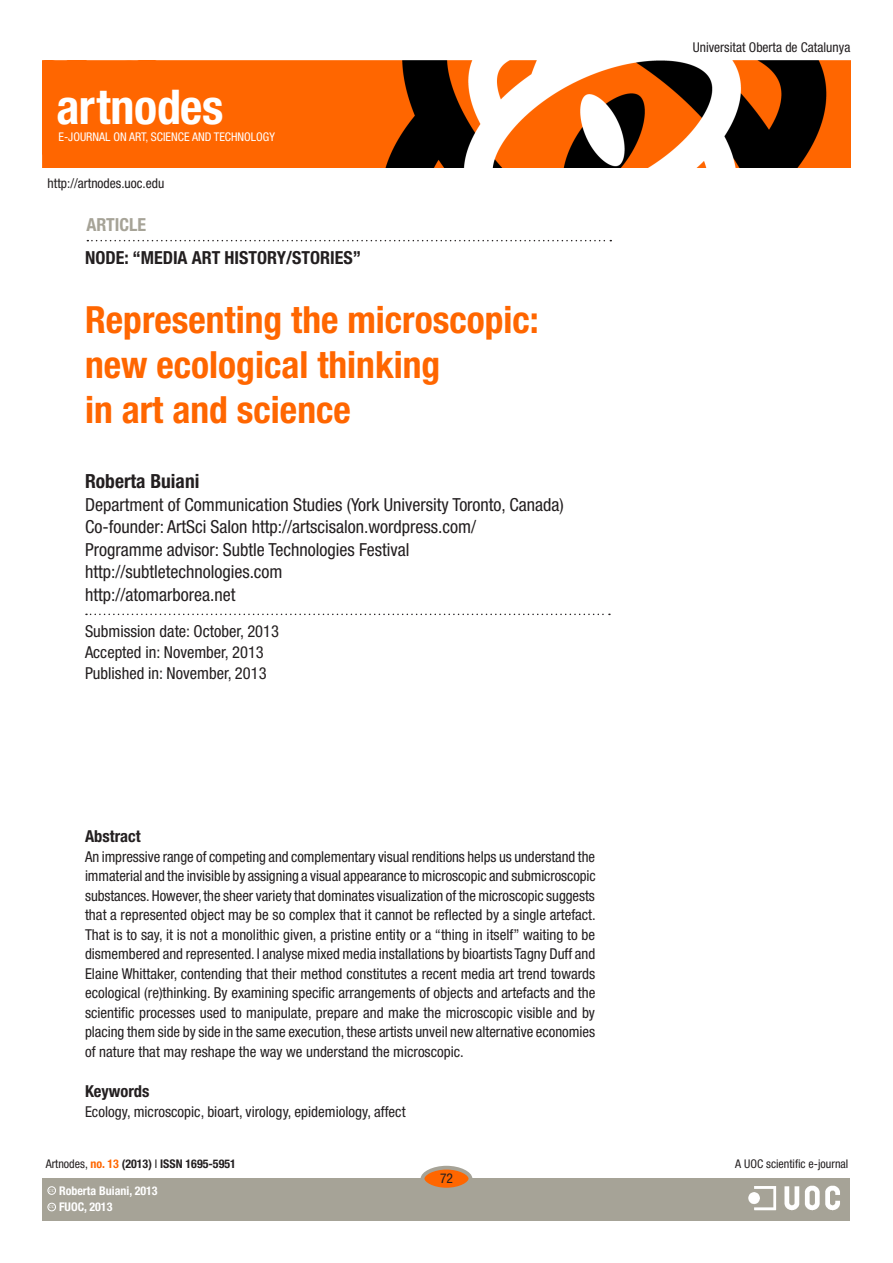
<style>
.page{position:relative;width:893px;height:1263px;background:#fff}
.page>*{position:absolute;margin:0;border:0;box-sizing:border-box;transform-origin:0 0}
.t1{font:700 condensed 48px "Helvetica Neue LT Std";letter-spacing:-.005em;color:#fff}
.t2{font:700 condensed 37.5px/45px "Helvetica Neue LT Std";color:#f60}
.t3{font:700 condensed 19.5px "Helvetica Neue LT Std";color:#231f20}
.t4{font:condensed 18px/22.5px "Helvetica Neue LT Std";color:#231f20}
.t5{font:700 condensed 18px "Helvetica Neue LT Std";color:#231f20}
.t6{font:700 condensed 18px "Helvetica Neue LT Std";color:#a6a397}
.t7{font:condensed 16.5px "Helvetica Neue LT Std";color:#231f20}
.t8{font:700 condensed 16.5px "Helvetica Neue LT Std";color:#231f20}
.text_general_primerp{font:condensed 15px/19.5px "Helvetica Neue LT Std";color:#231f20;text-align:justify}
.t9{font:condensed 13.5px "Helvetica Neue LT Std";color:#231f20}
.t10{font:700 condensed 12px "Helvetica Neue LT Std";color:#fff}
.t11{font:condensed 12px "Helvetica Neue LT Std";color:#fff}
.t12{font:700 condensed 12px "Helvetica Neue LT Std";color:#231f20}
.t13{font:condensed 12px "Helvetica Neue LT Std";color:#231f20}
.t14{font:600 3.9px "Adobe Caslon Pro";color:#fff}
.s1{font-weight:400}
.s2{color:#f60}
</style>
<div class="page">
<div style="left:43px;top:1178px;width:807px;height:42px;background:#a6a397"></div>
<div style="left:422px;top:1168px;width:48px;height:21px;background:#f60;border-radius:50%"></div>
<div style="left:421px;top:1166px;width:51px;height:25px;border:4px solid #a6a397;border-radius:50%"></div>
<img style="left:43px;top:61px;width:807px;height:106px">
<div style="left:48px;top:1203px;width:8px;height:8px;border:1px solid #fff;border-radius:50%"></div>
<div style="left:48px;top:1186px;width:8px;height:8px;border:1px solid #fff;border-radius:50%"></div>
<svg style="left:87px;top:240px;width:524px;height:1px"></svg>
<svg style="left:86px;top:614px;width:524px;height:1px"></svg>
<img style="left:748px;top:1185px;width:92px;height:26px">
<p class="t1" style="left:56px;top:77px;width:169px">artnodes</p>
<p class="t11" style="left:58px;top:129px;width:218px">E-JOURNAL ON ART, SCIENCE AND TECHNOLOGY</p>
<p class="t9" style="left:48px;top:176px;width:118px">http://artnodes.uoc.edu</p>
<p class="t6" style="left:87px;top:214px;width:61px">ARTICLE</p>
<p class="t5" style="left:85px;top:246px;width:278px">NODE: “MEDIA ART HISTORY/STORIES”</p>
<p class="t2" style="left:85px;top:297px;width:455px">Representing the microscopic: new ecological thinking<br>in art and science</p>
<p class="t3" style="left:85px;top:469px;width:116px">Roberta Buiani</p>
<p class="t4" style="left:85px;top:493px;width:480px">Department of Communication Studies (York University Toronto, Canada)</p>
<p class="t4" style="left:85px;top:515px;width:393px">Co-founder: ArtSci Salon http://artscisalon.wordpress.com/</p>
<p class="t4" style="left:85px;top:538px;width:326px">Programme advisor: Subtle Technologies Festival http://subtletechnologies.com</p>
<p class="t4" style="left:85px;top:583px;width:152px">http://atomarborea.net</p>
<p class="t7" style="left:85px;top:621px;width:195px">Submission date: October, 2013</p>
<p class="t7" style="left:85px;top:642px;width:180px">Accepted in: November, 2013</p>
<p class="t7" style="left:85px;top:663px;width:183px">Published in: November, 2013</p>
<p class="t8" style="left:85px;top:826px;width:57px">Abstract</p>
<p class="text_general_primerp" style="left:85px;top:847px;width:512px">An impressive range of competing and complementary visual renditions helps us understand the immaterial and the invisible by assigning a visual appearance to microscopic and submicroscopic substances. However, the sheer variety that dominates visualization of the microscopic suggests that a represented object may be so complex that it cannot be reflected by a single artefact.<br>That is to say, it is not a monolithic given, a pristine entity or a “thing in itself” waiting to be dismembered and represented. I analyse mixed media installations by bioartists Tagny Duff and Elaine Whittaker, contending that their method constitutes a recent media art trend towards ecological (re)thinking. By examining specific arrangements of objects and artefacts and the scientific processes used to manipulate, prepare and make the microscopic visible and by placing them side by side in the same execution, these artists unveil new alternative economies of nature that may reshape the way we understand the microscopic.</p>
<p class="t8" style="left:85px;top:1081px;width:66px">Keywords</p>
<p class="text_general_primerp" style="left:85px;top:1102px;width:322px">Ecology, microscopic, bioart, virology, epidemiology, affect</p>
<p class="t9" style="left:693px;top:40px;width:159px">Universitat Oberta de Catalunya</p>
<p class="t12" style="left:46px;top:1157px;width:192px"><span class="s1">Artnodes,</span> <span class="s2">no. 13</span> (2013) <span class="s1">I</span> ISSN 1695-5951</p>
<p class="t13" style="left:735px;top:1157px;width:115px">A UOC scientific e-journal</p>
<p class="t10" style="left:59px;top:1200px;width:67px">2013 by FUOC</p>
<p class="t9" style="left:440px;top:1171px;width:14px">72</p>
<p class="t10" style="left:59px;top:1183px;width:100px">Roberta Buiani, 2013</p>
<p class="t14" style="left:49px;top:1188px;width:7px">CC</p>
<p class="t14" style="left:49px;top:1205px;width:7px">CC</p>
<p class="t10" style="left:59px;top:1199px;width:55px">FUOC, 2013</p>
</div>
